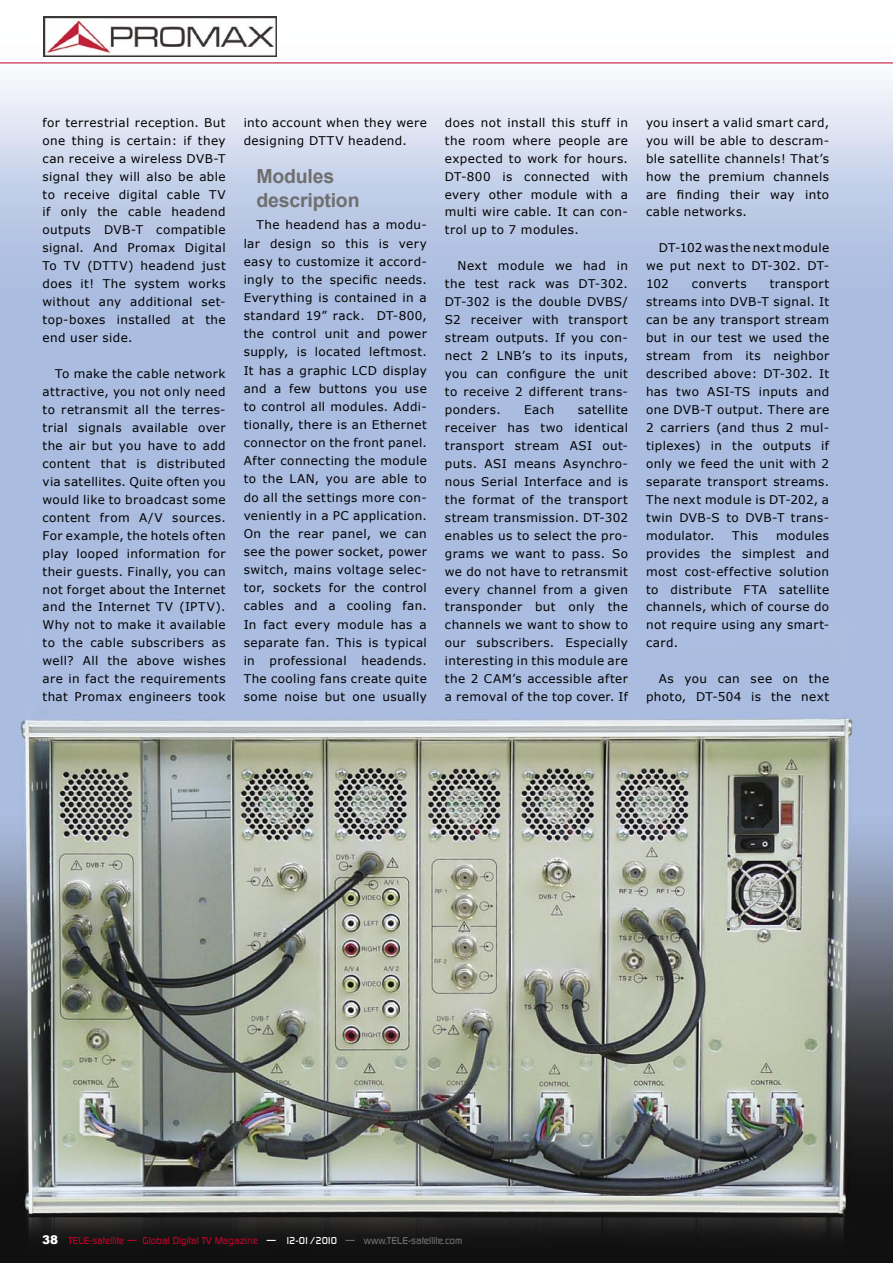
<style>
.page{position:relative;width:893px;height:1263px;background:#fff}
.page>*{position:absolute;margin:0;border:0;box-sizing:border-box;transform-origin:0 0}
.Subtitel{font:700 19.5px "Arial";letter-spacing:-.01em;color:#6f6f6f}
.Text-ENG{font:12px/18px "Verdana";letter-spacing:.035em;color:#000;text-align:justify}
.t1{font:500 9.75px "Digital";color:#be0027}
.s1{font-family:"Arial";font-weight:900;font-size:12px;color:#fff}
.s2{color:#fff}
.s3{color:#6f6f6f}
</style>
<div class="page">
<img style="left:0;top:16px;width:893px;height:1247px">
<hr style="left:0;top:63px;width:893px;height:1px;background:#be0027">
<img style="left:43px;top:16px;width:233px;height:41px">
<p class="Text-ENG" style="left:43px;top:113px;width:185px">for terrestrial reception. But one thing is certain: if they can receive a wireless DVB-T signal they will also be able to receive digital cable TV if only the cable headend outputs DVB-T compatible signal. And Promax Digital To TV (DTTV) headend just does it! The system works without any additional set&shy;top-boxes installed at the end user side.</p>
<p class="Text-ENG" style="left:43px;top:364px;width:185px;text-indent:13px">To make the cable network attractive, you not only need to retransmit all the terres&shy;trial signals available over the air but you have to add content that is distributed via satellites. Quite often you would like to broadcast some content from A/V sources.<br>For example, the hotels often play looped information for their guests. Finally, you can not forget about the Internet and the Internet TV (IPTV).<br>Why not to make it available to the cable subscribers as well? All the above wishes are in fact the requirements that Promax engineers took</p>
<p class="Text-ENG" style="left:244px;top:113px;width:185px">into account when they were designing DTTV headend.</p>
<p class="Subtitel" style="left:256px;top:163px;width:79px">Modules</p>
<p class="Subtitel" style="left:256px;top:187px;width:105px">description</p>
<p class="Text-ENG" style="left:244px;top:216px;width:185px;text-indent:13px">The headend has a modu&shy;lar design so this is very easy to customize it accord&shy;ingly to the specific needs.<br>Everything is contained in a standard 19” rack. DT-800, the control unit and power supply, is located leftmost.<br>It has a graphic LCD display and a few buttons you use to control all modules. Addi&shy;tionally, there is an Ethernet connector on the front panel.<br>After connecting the module to the LAN, you are able to do all the settings more con&shy;veniently in a PC application.<br>On the rear panel, we can see the power socket, power switch, mains voltage selec&shy;tor, sockets for the control cables and a cooling fan.<br>In fact every module has a separate fan. This is typical in professional headends.<br>The cooling fans create quite some noise but one usually</p>
<p class="Text-ENG" style="left:445px;top:113px;width:185px">does not install this stuff in the room where people are expected to work for hours.<br>DT-800 is connected with every other module with a multi wire cable. It can con&shy;trol up to 7 modules.</p>
<p class="Text-ENG" style="left:445px;top:257px;width:185px;text-indent:13px">Next module we had in the test rack was DT-302.<br>DT-302 is the double DVBS/ S2 receiver with transport stream outputs. If you con&shy;nect 2 LNB’s to its inputs, you can configure the unit to receive 2 different trans&shy;ponders.</p>
<p class="Text-ENG" style="left:445px;top:400px;width:185px;text-indent:133px">satellite receiver has two identical transport stream ASI out&shy;puts. ASI means Asynchro&shy;nous Serial Interface and is the format of the transport stream transmission. DT-302 enables us to select the pro&shy;grams we want to pass. So we do not have to retransmit every channel from a given transponder but only the channels we want to show to our subscribers. Especially interesting in this module are the 2 CAM’s accessible after a removal of the top cover. If</p>
<p class="Text-ENG" style="left:524px;top:400px;width:32px">Each</p>
<p class="Text-ENG" style="left:646px;top:113px;width:185px">you insert a valid smart card, you will be able to descram&shy;ble satellite channels! That’s how the premium channels are finding their way into cable networks.</p>
<p class="Text-ENG" style="left:646px;top:239px;width:185px;text-indent:13px">DT-102 was the next module we put next to DT-302. DT-102</p>
<p class="Text-ENG" style="left:646px;top:275px;width:185px;text-indent:124px">transport streams into DVB-T signal. It can be any transport stream but in our test we used the stream from its neighbor described above: DT-302. It has two ASI-TS inputs and one DVB-T output. There are 2 carriers (and thus 2 mul&shy;tiplexes) in the outputs if only we feed the unit with 2 separate transport streams.<br>The next module is DT-202, a twin DVB-S to DVB-T trans&shy;modulator.</p>
<p class="Text-ENG" style="left:692px;top:275px;width:56px">converts</p>
<p class="Text-ENG" style="left:646px;top:526px;width:185px;text-indent:130px">modules provides the simplest and most cost-effective solution to distribute FTA satellite channels, which of course do not require using any smart&shy;card.</p>
<p class="Text-ENG" style="left:646px;top:669px;width:185px;text-align:right">As you can see on the photo, DT-504 is the next</p>
<p class="Text-ENG" style="left:732px;top:526px;width:27px">This</p>
<p class="t1" style="left:42px;top:1235px;width:422px"><span class="s1">38</span> TELE-satellite — Global Digital TV Magazine <span class="s2">— 12-01/2010</span> <span class="s3">— www.TELE-satellite.com</span></p>
</div>
